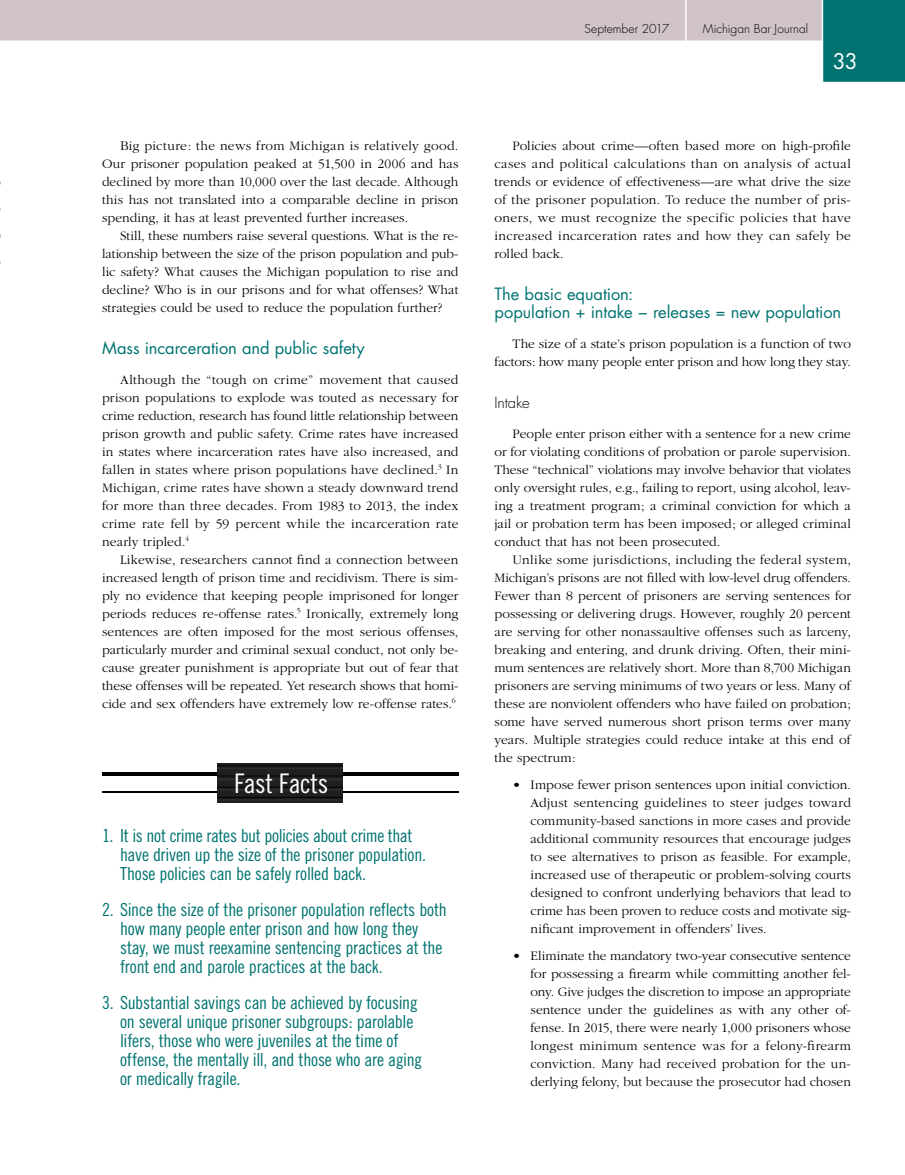
<style>
.page{position:relative;width:905px;height:1175px;background:#fff}
.page>*{position:absolute;margin:0;border:0;box-sizing:border-box;transform-origin:0 0}
.t1{font:27px "Trade Gothic Cond Eighteen";letter-spacing:-.02em;color:#fff}
.t2{font:21px "Futura";color:#fff}
.t3{font:18px/19px "Trade Gothic Cond Eighteen";letter-spacing:-.015em;color:#007371}
.t4{font:16.5px/18px "Futura";letter-spacing:-.005em;color:#007371}
.t5{font:300 15px "Futura";letter-spacing:-.01em;color:#000}
.t6{font:300 13.5px/18px "Garamond";letter-spacing:.005em;color:#000;text-align:justify}
.t7{font:300 12px "Futura";letter-spacing:.005em;color:#000}
</style>
<div class="page">
<svg style="left:0;top:0;width:904px;height:82px"></svg>
<hr style="left:685px;top:0;width:1px;height:42px;background:#fff">
<hr style="left:102px;top:772px;width:356px;height:4px;background:#000">
<hr style="left:102px;top:791px;width:356px;height:1px;background:#000">
<svg style="left:218px;top:764px;width:125px;height:38px;background:#1e1e1e"></svg>
<p class="t6" style="left:102px;top:137px;width:358px;text-indent:18px">Big picture: the news from Michigan is relatively good.<br>Our prisoner population peaked at 51,500 in 2006 and has declined by more than 10,000 over the last decade. Although this has not translated into a comparable decline in prison spending, it has at least prevented further increases.</p>
<p class="t6" style="left:102px;top:227px;width:358px;text-indent:18px">Still, these numbers raise several questions. What is the re&shy;lationship between the size of the prison population and pub&shy;lic safety? What causes the Michigan population to rise and decline? Who is in our prisons and for what offenses? What strategies could be used to reduce the population further?</p>
<p class="t4" style="left:102px;top:338px;width:264px">Mass incarceration and public safety</p>
<p class="t6" style="left:102px;top:371px;width:358px;text-indent:18px">Although the “tough on crime” movement that caused prison populations to explode was touted as necessary for crime reduction, research has found little relationship between prison growth and public safety. Crime rates have increased in states where incarceration rates have also increased, and fallen in states where prison populations have declined.<sup>3</sup> In Michigan, crime rates have shown a steady downward trend for more than three decades. From 1983 to 2013, the index crime rate fell by 59 percent while the incarceration rate nearly tripled.<sup>4</sup></p>
<p class="t6" style="left:102px;top:551px;width:358px;text-indent:18px">Likewise, researchers cannot find a connection between increased length of prison time and recidivism. There is sim&shy;ply no evidence that keeping people imprisoned for longer periods reduces re-offense rates.<sup>5</sup> Ironically, extremely long sentences are often imposed for the most serious offenses, particularly murder and criminal sexual conduct, not only be&shy;cause greater punishment is appropriate but out of fear that these offenses will be repeated. Yet research shows that homi&shy;cide and sex offenders have extremely low re-offense rates.<sup>6</sup></p>
<h1 class="t1" style="left:234px;top:767px;width:96px">Fast Facts</h1>
<h3 class="t3" style="left:120px;top:825px;width:307px;text-indent:-18px">1. It is not crime rates but policies about crime that have driven up the size of the prisoner population.<br>Those policies can be safely rolled back.</h3>
<h3 class="t3" style="left:120px;top:899px;width:328px;text-indent:-18px">2. Since the size of the prisoner population reflects both how many people enter prison and how long they stay, we must reexamine sentencing practices at the front end and parole practices at the back.</h3>
<h3 class="t3" style="left:120px;top:992px;width:304px;text-indent:-18px">3. Substantial savings can be achieved by focusing on several unique prisoner subgroups: parolable lifers, those who were juveniles at the time of offense, the mentally ill, and those who are aging or medically fragile.</h3>
<p class="t7" style="left:584px;top:21px;width:86px">September 2017</p>
<p class="t7" style="left:702px;top:21px;width:107px">Michigan Bar Journal</p>
<h2 class="t2" style="left:832px;top:47px;width:26px">33</h2>
<p class="t6" style="left:494px;top:137px;width:358px;text-indent:18px">Policies about crime—often based more on high-profile cases and political calculations than on analysis of actual trends or evidence of effectiveness—are what drive the size of the prisoner population. To reduce the number of pris&shy;oners, we must recognize the specific policies that have increased incarceration rates and how they can safely be rolled back.</p>
<p class="t4" style="left:494px;top:284px;width:348px">The basic equation:<br>population + intake − releases = new population</p>
<p class="t6" style="left:494px;top:335px;width:358px;text-align:right">The size of a state’s prison population is a function of two factors: how many people enter prison and how long they stay.</p>
<p class="t5" style="left:494px;top:393px;width:37px">Intake</p>
<p class="t6" style="left:494px;top:425px;width:358px;text-indent:18px">People enter prison either with a sentence for a new crime or for violating conditions of probation or parole supervision.<br>These “technical” violations may involve behavior that violates only oversight rules, e.g., failing to report, using alcohol, leav&shy;ing a treatment program; a criminal conviction for which a jail or probation term has been imposed; or alleged criminal conduct that has not been prosecuted.</p>
<p class="t6" style="left:494px;top:551px;width:358px;text-indent:18px">Unlike some jurisdictions, including the federal system, Michigan’s prisons are not filled with low-level drug offenders.<br>Fewer than 8 percent of prisoners are serving sentences for possessing or delivering drugs. However, roughly 20 percent are serving for other nonassaultive offenses such as larceny, breaking and entering, and drunk driving. Often, their mini&shy;mum sentences are relatively short. More than 8,700 Michigan prisoners are serving minimums of two years or less. Many of these are nonviolent offenders who have failed on probation; some have served numerous short prison terms over many years. Multiple strategies could reduce intake at this end of the spectrum:</p>
<p class="t6" style="left:530px;top:776px;width:322px;text-indent:-18px">• Impose fewer prison sentences upon initial conviction.<br>Adjust sentencing guidelines to steer judges toward community-based sanctions in more cases and provide additional community resources that encourage judges to see alternatives to prison as feasible. For example, increased use of therapeutic or problem-solving courts designed to confront underlying behaviors that lead to crime has been proven to reduce costs and motivate sig&shy;nificant improvement in offenders’ lives.</p>
<p class="t6" style="left:530px;top:947px;width:322px;text-indent:-18px">• Eliminate the mandatory two-year consecutive sentence for possessing a firearm while committing another fel&shy;ony. Give judges the discretion to impose an appropriate sentence under the guidelines as with any other of&shy;fense. In 2015, there were nearly 1,000 prisoners whose longest minimum sentence was for a felony-firearm conviction. Many had received probation for the un&shy;derlying felony, but because the prosecutor had chosen</p>
</div>
